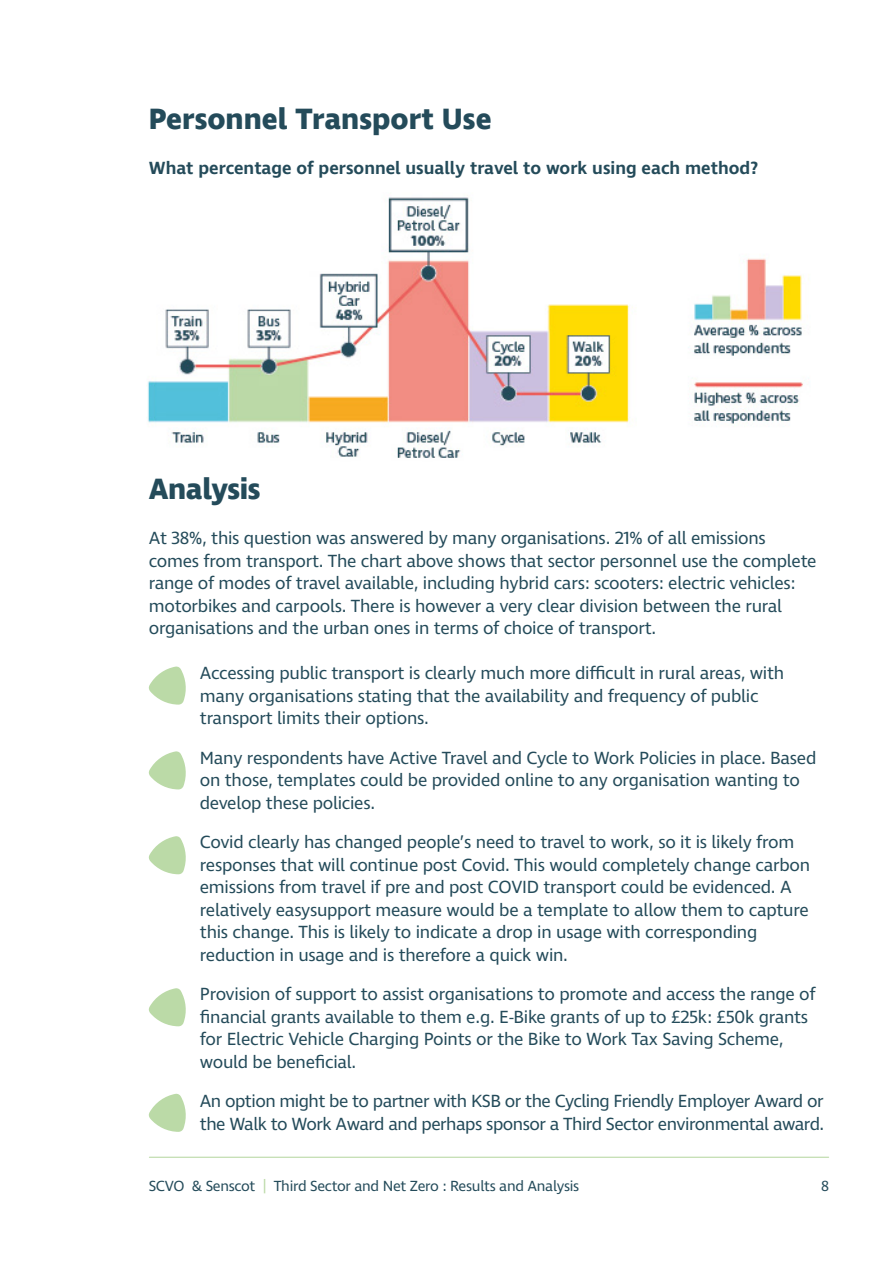
<style>
.page{position:relative;width:893px;height:1263px;background:#fff}
.page>*{position:absolute;margin:0;border:0;box-sizing:border-box;transform-origin:0 0}
.t1{font:700 30px "Ingra";color:#244b5a}
.t2{font:18px/22.5px "Ingra";letter-spacing:-.015em;color:#244b5a}
.t3{font:600 18px "Ingra";color:#244b5a}
.t4{font:15px "Ingra";letter-spacing:-.02em;color:#244b5a}
.s1{color:#bbdaa7}
</style>
<div class="page">
<hr style="left:149px;top:1157px;width:680px;height:1px;background:#bbdaa7">
<img style="left:147px;top:197px;width:656px;height:261px">
<svg style="left:149px;top:666px;width:37px;height:39px"></svg>
<svg style="left:149px;top:751px;width:37px;height:38px"></svg>
<svg style="left:149px;top:836px;width:37px;height:38px"></svg>
<svg style="left:149px;top:988px;width:37px;height:38px"></svg>
<svg style="left:149px;top:1094px;width:37px;height:38px"></svg>
<h1 class="t1" style="left:149px;top:100px;width:344px">Personnel Transport Use</h1>
<p class="t3" style="left:149px;top:157px;width:611px">What percentage of personnel usually travel to work using each method?</p>
<h1 class="t1" style="left:149px;top:470px;width:113px">Analysis</h1>
<p class="t2" style="left:149px;top:528px;width:669px">At 38%, this question was answered by many organisations. 21% of all emissions comes from transport. The chart above shows that sector personnel use the complete range of modes of travel available, including hybrid cars: scooters: electric vehicles: motorbikes and carpools. There is however a very clear division between the rural organisations and the urban ones in terms of choice of transport.</p>
<p class="t2" style="left:200px;top:663px;width:586px">Accessing public transport is clearly much more difficult in rural areas, with many organisations stating that the availability and frequency of public transport limits their options.</p>
<p class="t2" style="left:200px;top:747px;width:618px">Many respondents have Active Travel and Cycle to Work Policies in place. Based on those, templates could be provided online to any organisation wanting to develop these policies.</p>
<p class="t2" style="left:200px;top:832px;width:612px">Covid clearly has changed people’s need to travel to work, so it is likely from responses that will continue post Covid. This would completely change carbon emissions from travel if pre and post COVID transport could be evidenced. A relatively easysupport measure would be a template to allow them to capture this change. This is likely to indicate a drop in usage with corresponding reduction in usage and is therefore a quick win.</p>
<p class="t2" style="left:200px;top:984px;width:617px">Provision of support to assist organisations to promote and access the range of financial grants available to them e.g. E-Bike grants of up to £25k: £50k grants for Electric Vehicle Charging Points or the Bike to Work Tax Saving Scheme, would be beneficial.</p>
<p class="t2" style="left:200px;top:1091px;width:626px">An option might be to partner with KSB or the Cycling Friendly Employer Award or the Walk to Work Award and perhaps sponsor a Third Sector environmental award.</p>
<p class="t4" style="left:149px;top:1177px;width:432px">SCVO &amp; Senscot <span class="s1">|</span> Third Sector and Net Zero : Results and Analysis</p>
<p class="t4" style="left:821px;top:1177px;width:9px">8</p>
</div>
